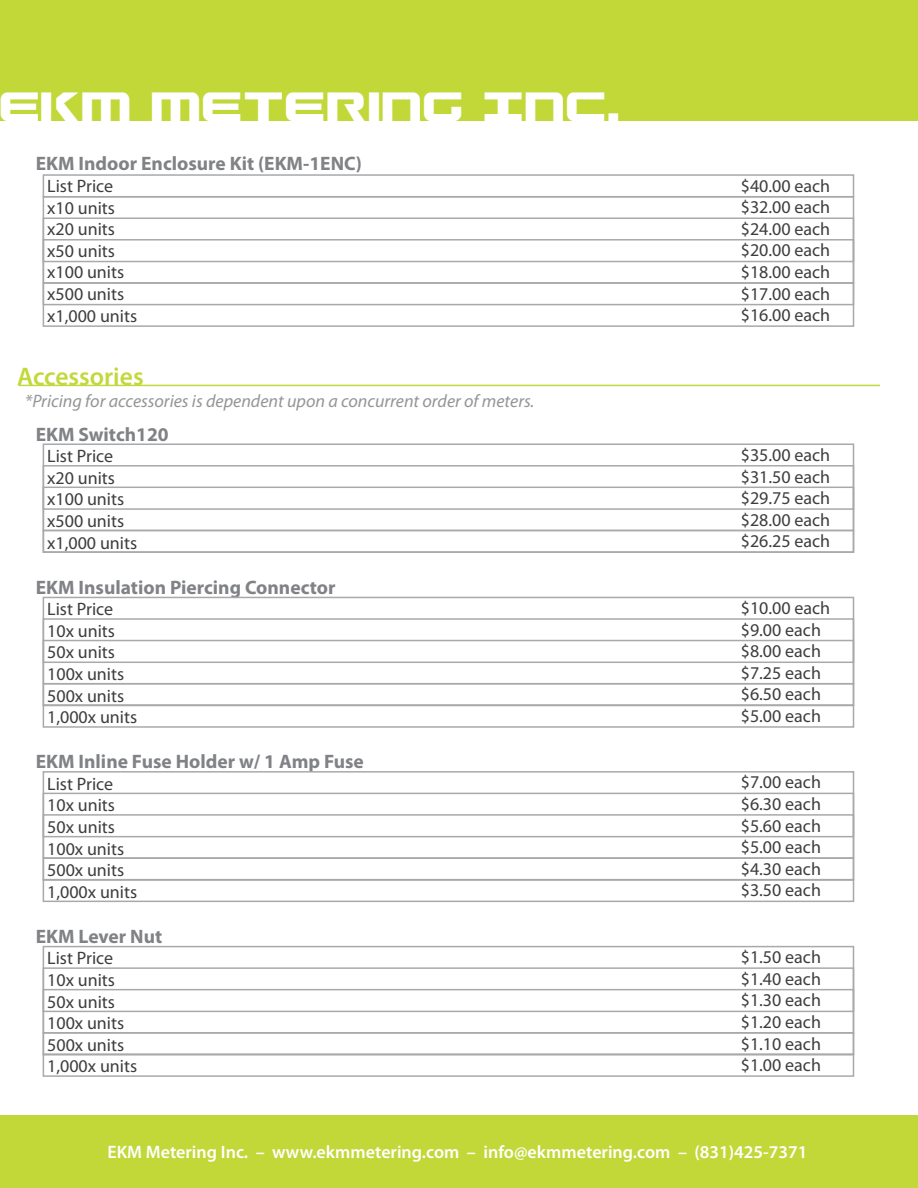
<style>
.page{position:relative;width:918px;height:1188px;background:#fff}
.page>*{position:absolute;margin:0;border:0;box-sizing:border-box;transform-origin:0 0}
.t1{font:44.55px "Gunship";color:#fff;scale:.89 1}
.t2{font:600 25.5px "Myriad Pro";color:#c3d83a}
.t3{font:700 19.5px "Myriad Pro";color:#808285}
.t4{font:18px/21.6px "Myriad Pro";color:#3e3e3f}
.t5{font:600 18px "Myriad Pro";color:#fff}
.t6{font:italic 18px "Myriad Pro";color:#939598}
</style>
<div class="page">
<div style="left:0;top:0;width:918px;height:120px;background:#c2d839"></div>
<div style="left:0;top:1115px;width:918px;height:73px;background:#c2d839"></div>
<hr style="left:18px;top:385px;width:862px;height:1px;background:#c3d83a">
<div style="left:43px;top:443px;width:811px;height:110px;border:2px solid #a8a9ad"></div>
<div style="left:43px;top:465px;width:811px;height:66px;border:2px solid #a8a9ad"></div>
<div style="left:43px;top:487px;width:811px;height:23px;border:2px solid #a8a9ad"></div>
<div style="left:43px;top:530px;width:811px;height:23px;border:2px solid #a8a9ad"></div>
<div style="left:43px;top:597px;width:811px;height:109px;border:2px solid #a8a9ad"></div>
<div style="left:43px;top:618px;width:811px;height:66px;border:2px solid #a8a9ad"></div>
<div style="left:43px;top:640px;width:811px;height:23px;border:2px solid #a8a9ad"></div>
<div style="left:43px;top:683px;width:811px;height:23px;border:2px solid #a8a9ad"></div>
<div style="left:43px;top:705px;width:811px;height:23px;border:2px solid #a8a9ad"></div>
<div style="left:43px;top:771px;width:811px;height:109px;border:2px solid #a8a9ad"></div>
<div style="left:43px;top:793px;width:811px;height:66px;border:2px solid #a8a9ad"></div>
<div style="left:43px;top:814px;width:811px;height:23px;border:2px solid #a8a9ad"></div>
<div style="left:43px;top:857px;width:811px;height:23px;border:2px solid #a8a9ad"></div>
<div style="left:43px;top:879px;width:811px;height:23px;border:2px solid #a8a9ad"></div>
<div style="left:43px;top:946px;width:811px;height:109px;border:2px solid #a8a9ad"></div>
<div style="left:43px;top:967px;width:811px;height:67px;border:2px solid #a8a9ad"></div>
<div style="left:43px;top:989px;width:811px;height:23px;border:2px solid #a8a9ad"></div>
<div style="left:43px;top:1032px;width:811px;height:23px;border:2px solid #a8a9ad"></div>
<div style="left:43px;top:1054px;width:811px;height:23px;border:2px solid #a8a9ad"></div>
<div style="left:43px;top:196px;width:811px;height:109px;border:2px solid #a8a9ad"></div>
<div style="left:43px;top:218px;width:811px;height:66px;border:2px solid #a8a9ad"></div>
<div style="left:43px;top:239px;width:811px;height:23px;border:2px solid #a8a9ad"></div>
<div style="left:43px;top:282px;width:811px;height:45px;border:2px solid #a8a9ad"></div>
<div style="left:43px;top:174px;width:811px;height:24px;border:2px solid #a8a9ad"></div>
<h1 class="t1" style="left:-2px;top:80px;width:701px">EKM METERING INC.</h1>
<p class="t3" style="left:36px;top:151px;width:328px">EKM Indoor Enclosure Kit (EKM-1ENC)</p>
<p class="t4" style="left:47px;top:175px;width:92px">List Price x10 units x20 units x50 units x100 units x500 units x1,000 units</p>
<p class="t4" style="left:741px;top:175px;width:91px;text-align:justify">$40.00 each $32.00 each $24.00 each $20.00 each $18.00 each $17.00 each $16.00 each</p>
<h2 class="t2" style="left:17px;top:360px;width:128px">Accessories</h2>
<p class="t6" style="left:25px;top:390px;width:511px">*Pricing for accessories is dependent upon a concurrent order of meters.</p>
<p class="t3" style="left:36px;top:421px;width:134px">EKM Switch120</p>
<p class="t4" style="left:47px;top:445px;width:92px">List Price x20 units x100 units x500 units x1,000 units</p>
<p class="t3" style="left:36px;top:574px;width:301px">EKM Insulation Piercing Connector</p>
<p class="t4" style="left:47px;top:598px;width:92px">List Price<br>10x units<br>50x units<br>100x units<br>500x units<br>1,000x units</p>
<p class="t3" style="left:36px;top:749px;width:330px">EKM Inline Fuse Holder w/ 1 Amp Fuse</p>
<p class="t4" style="left:47px;top:773px;width:92px">List Price<br>10x units<br>50x units<br>100x units<br>500x units<br>1,000x units</p>
<p class="t3" style="left:36px;top:923px;width:128px">EKM Lever Nut</p>
<p class="t4" style="left:47px;top:947px;width:92px">List Price<br>10x units<br>50x units<br>100x units<br>500x units<br>1,000x units</p>
<p class="t4" style="left:741px;top:444px;width:91px;text-align:justify">$35.00 each $31.50 each $29.75 each $28.00 each $26.25 each</p>
<p class="t4" style="left:741px;top:597px;width:91px">$10.00 each $9.00 each $8.00 each $7.25 each $6.50 each $5.00 each</p>
<p class="t4" style="left:741px;top:771px;width:82px;text-align:justify">$7.00 each $6.30 each $5.60 each $5.00 each $4.30 each $3.50 each</p>
<p class="t4" style="left:741px;top:946px;width:82px;text-align:justify">$1.50 each $1.40 each $1.30 each $1.20 each $1.10 each $1.00 each</p>
<p class="t5" style="left:107px;top:1141px;width:702px">EKM Metering Inc. – www.ekmmetering.com – info@ekmmetering.com – (831)425-7371</p>
</div>
